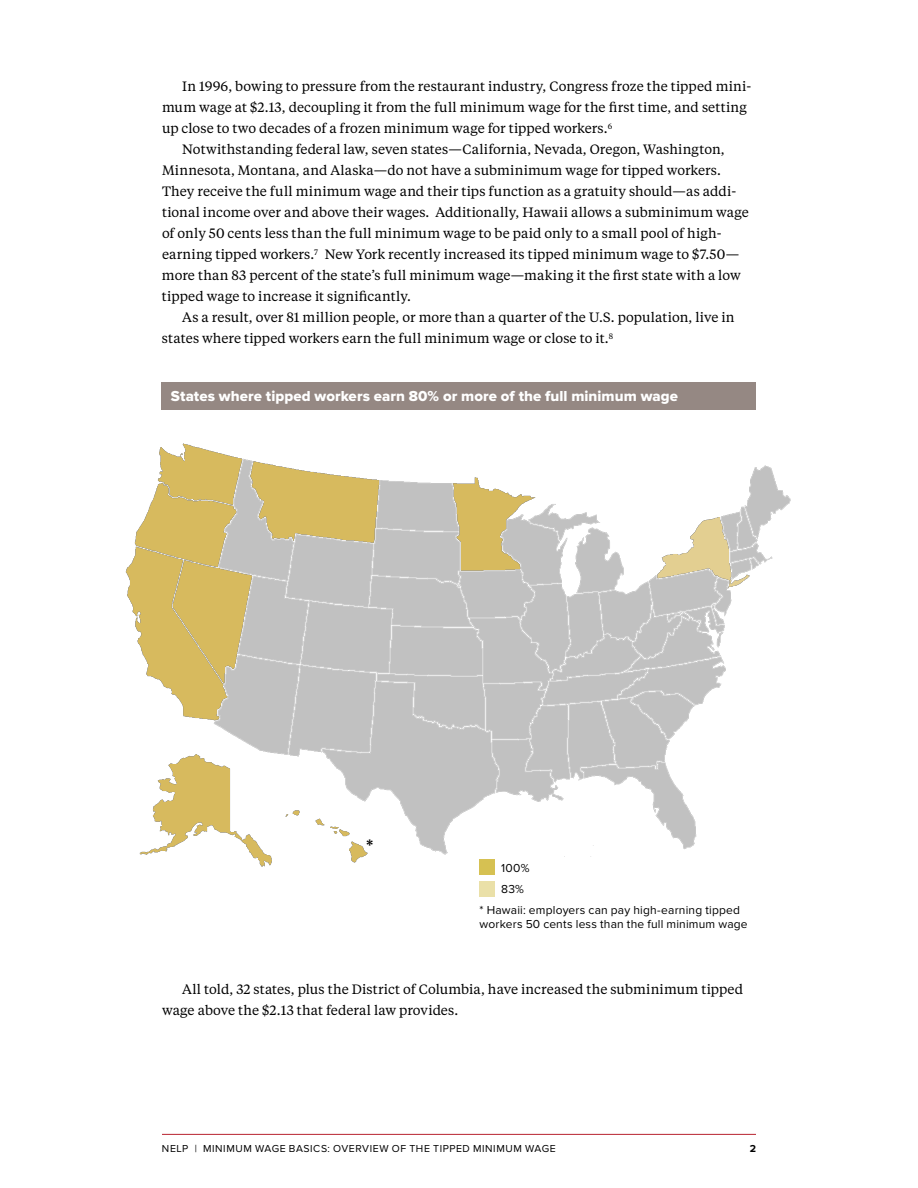
<style>
.page{position:relative;width:918px;height:1188px;background:#fff}
.page>*{position:absolute;margin:0;border:0;box-sizing:border-box;transform-origin:0 0}
.t1{font:15px "Proxima Nova Extrabld";letter-spacing:.005em;color:#fff}
.t2{font:600 15px "Tiempos Text";color:#000}
.t3{font:13.5px/21px "Tiempos Text";letter-spacing:.01em;color:#000}
.t4{font:12px/13.5px "Proxima Nova";letter-spacing:.015em;color:#000}
.t5{font:10.5px "Proxima Nova";letter-spacing:.055em;color:#000}
.t6{font:700 10.5px "Proxima Nova";color:#000}
</style>
<div class="page">
<hr style="left:162px;top:1134px;width:594px;height:1px;background:#b8232f">
<div style="left:162px;top:382px;width:594px;height:28px;background:#958883"></div>
<img style="left:125px;top:443px;width:666px;height:425px">
<div style="left:480px;top:860px;width:15px;height:15px;background:#d6c152"></div>
<div style="left:480px;top:881px;width:15px;height:15px;background:#eae0a8"></div>
<p class="t3" style="left:182px;top:75px;width:571px">In 1996, bowing to pressure from the restaurant industry, Congress froze the tipped mini-</p>
<p class="t3" style="left:162px;top:96px;width:586px">mum wage at $2.13, decoupling it from the full minimum wage for the first time, and setting</p>
<p class="t3" style="left:162px;top:117px;width:452px">up close to two decades of a frozen minimum wage for tipped workers.<sup>6</sup></p>
<p class="t3" style="left:182px;top:138px;width:544px">Notwithstanding federal law, seven states—California, Nevada, Oregon, Washington,</p>
<p class="t3" style="left:162px;top:159px;width:561px">Minnesota, Montana, and Alaska—do not have a subminimum wage for tipped workers.</p>
<p class="t3" style="left:162px;top:180px;width:576px">They receive the full minimum wage and their tips function as a gratuity should—as addi-</p>
<p class="t3" style="left:162px;top:201px;width:588px">tional income over and above their wages. Additionally, Hawaii allows a subminimum wage</p>
<p class="t3" style="left:162px;top:222px;width:561px">of only 50 cents less than the full minimum wage to be paid only to a small pool of high-</p>
<p class="t3" style="left:162px;top:243px;width:579px">earning tipped workers.<sup>7</sup> New York recently increased its tipped minimum wage to $7.50—</p>
<p class="t3" style="left:162px;top:264px;width:580px">more than 83 percent of the state’s full minimum wage—making it the first state with a low</p>
<p class="t3" style="left:162px;top:285px;width:250px">tipped wage to increase it significantly.</p>
<p class="t3" style="left:182px;top:306px;width:554px">As a result, over 81 million people, or more than a quarter of the U.S. population, live in</p>
<p class="t3" style="left:162px;top:327px;width:453px">states where tipped workers earn the full minimum wage or close to it.<sup>8</sup></p>
<p class="t1" style="left:171px;top:388px;width:509px">States where tipped workers earn 80% or more of the full minimum wage</p>
<p class="t2" style="left:366px;top:835px;width:9px">*</p>
<p class="t4" style="left:501px;top:858px;width:30px;line-height:21.3px">100%<br>83%</p>
<p class="t4" style="left:480px;top:904px;width:270px">* Hawaii: employers can pay high-earning tipped workers 50 cents less than the full minimum wage</p>
<p class="t3" style="left:162px;top:978px;width:583px;text-indent:20px">All told, 32 states, plus the District of Columbia, have increased the subminimum tipped wage above the $2.13 that federal law provides.</p>
<p class="t5" style="left:162px;top:1142px;width:395px">NELP | MINIMUM WAGE BASICS: OVERVIEW OF THE TIPPED MINIMUM WAGE</p>
<p class="t6" style="left:750px;top:1142px;width:8px">2</p>
</div>
